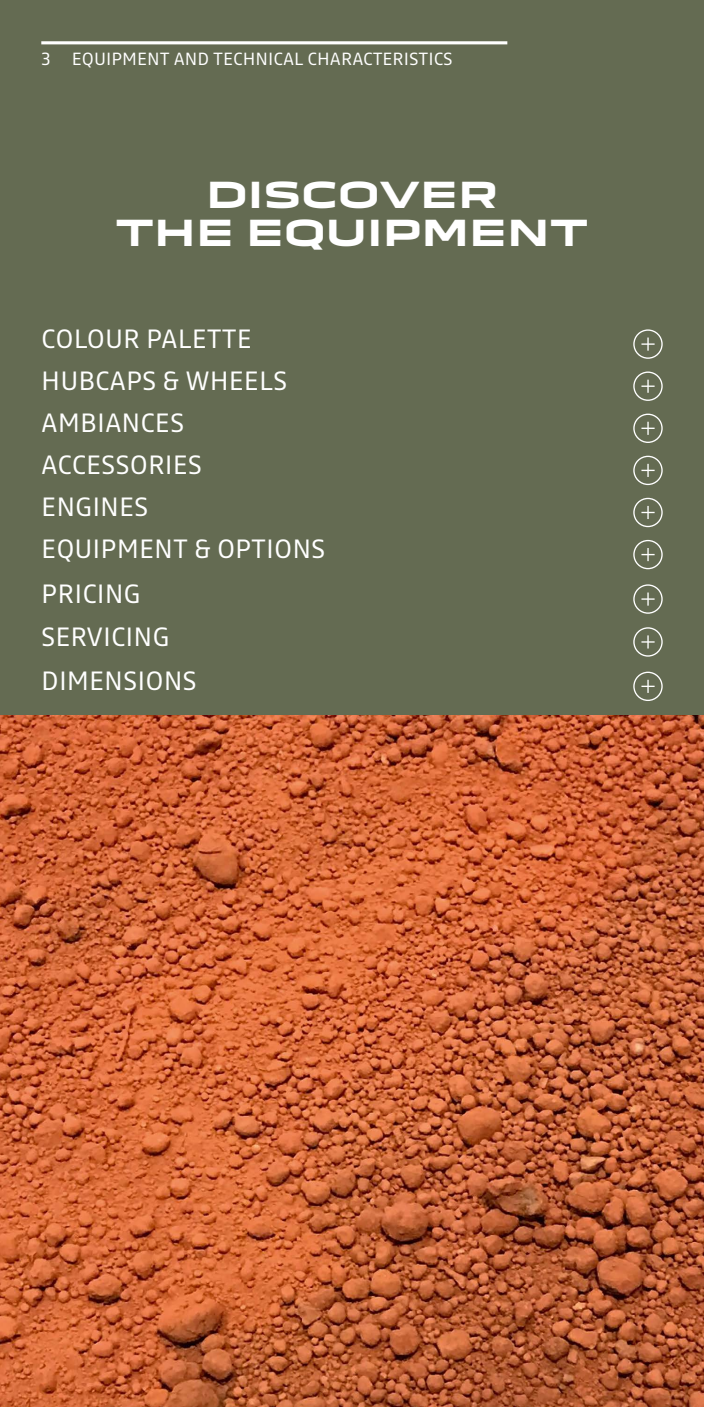
<style>
.page{position:relative;width:704px;height:1407px;background:#fff}
.page>*{position:absolute;margin:0;border:0;box-sizing:border-box;transform-origin:0 0}
.t1{font:700 35px/38.1px "Dacia Block Extended";color:#fff;text-align:center}
.t2{font:26.25px/43.7px "Read";color:#fff}
.t3{font:17.5px "Read";color:#fff}
</style>
<div class="page">
<div style="left:0;top:0;width:703px;height:717px;background:#646b52"></div>
<img style="left:0;top:716px;width:703px;height:690px">
<hr style="left:41px;top:41px;width:466px;height:3px;background:#fff">
<div style="left:633px;top:329px;width:29px;height:30px;border:1px solid #fff;border-radius:50%"></div>
<svg style="left:641px;top:337px;width:13px;height:13px"></svg>
<div style="left:633px;top:371px;width:29px;height:30px;border:1px solid #fff;border-radius:50%"></div>
<svg style="left:641px;top:379px;width:13px;height:14px"></svg>
<div style="left:633px;top:413px;width:29px;height:30px;border:1px solid #fff;border-radius:50%"></div>
<svg style="left:641px;top:422px;width:13px;height:13px"></svg>
<div style="left:633px;top:455px;width:29px;height:30px;border:1px solid #fff;border-radius:50%"></div>
<svg style="left:641px;top:464px;width:13px;height:13px"></svg>
<div style="left:633px;top:498px;width:29px;height:29px;border:1px solid #fff;border-radius:50%"></div>
<svg style="left:641px;top:506px;width:13px;height:13px"></svg>
<div style="left:633px;top:540px;width:29px;height:29px;border:1px solid #fff;border-radius:50%"></div>
<svg style="left:641px;top:548px;width:13px;height:13px"></svg>
<div style="left:633px;top:584px;width:29px;height:29px;border:1px solid #fff;border-radius:50%"></div>
<svg style="left:641px;top:592px;width:13px;height:13px"></svg>
<div style="left:633px;top:627px;width:29px;height:29px;border:1px solid #fff;border-radius:50%"></div>
<svg style="left:641px;top:635px;width:13px;height:13px"></svg>
<div style="left:633px;top:671px;width:29px;height:30px;border:1px solid #fff;border-radius:50%"></div>
<svg style="left:641px;top:679px;width:13px;height:14px"></svg>
<p class="t3" style="left:41px;top:46px;width:413px">3 EQUIPMENT AND TECHNICAL CHARACTERISTICS</p>
<h1 class="t1" style="left:115px;top:176px;width:474px">DISCOVER<br>THE EQUIPMENT</h1>
<p class="t2" style="left:41px;top:316px;width:212px">COLOUR PALETTE</p>
<p class="t2" style="left:41px;top:358px;width:247px">HUBCAPS &amp; WHEELS</p>
<p class="t2" style="left:41px;top:400px;width:144px">AMBIANCES</p>
<p class="t2" style="left:41px;top:442px;width:162px">ACCESSORIES</p>
<p class="t2" style="left:41px;top:485px;width:109px">ENGINES</p>
<p class="t2" style="left:41px;top:527px;width:285px">EQUIPMENT &amp; OPTIONS<br>PRICING<br>SERVICING</p>
<p class="t2" style="left:41px;top:658px;width:157px">DIMENSIONS</p>
</div>
